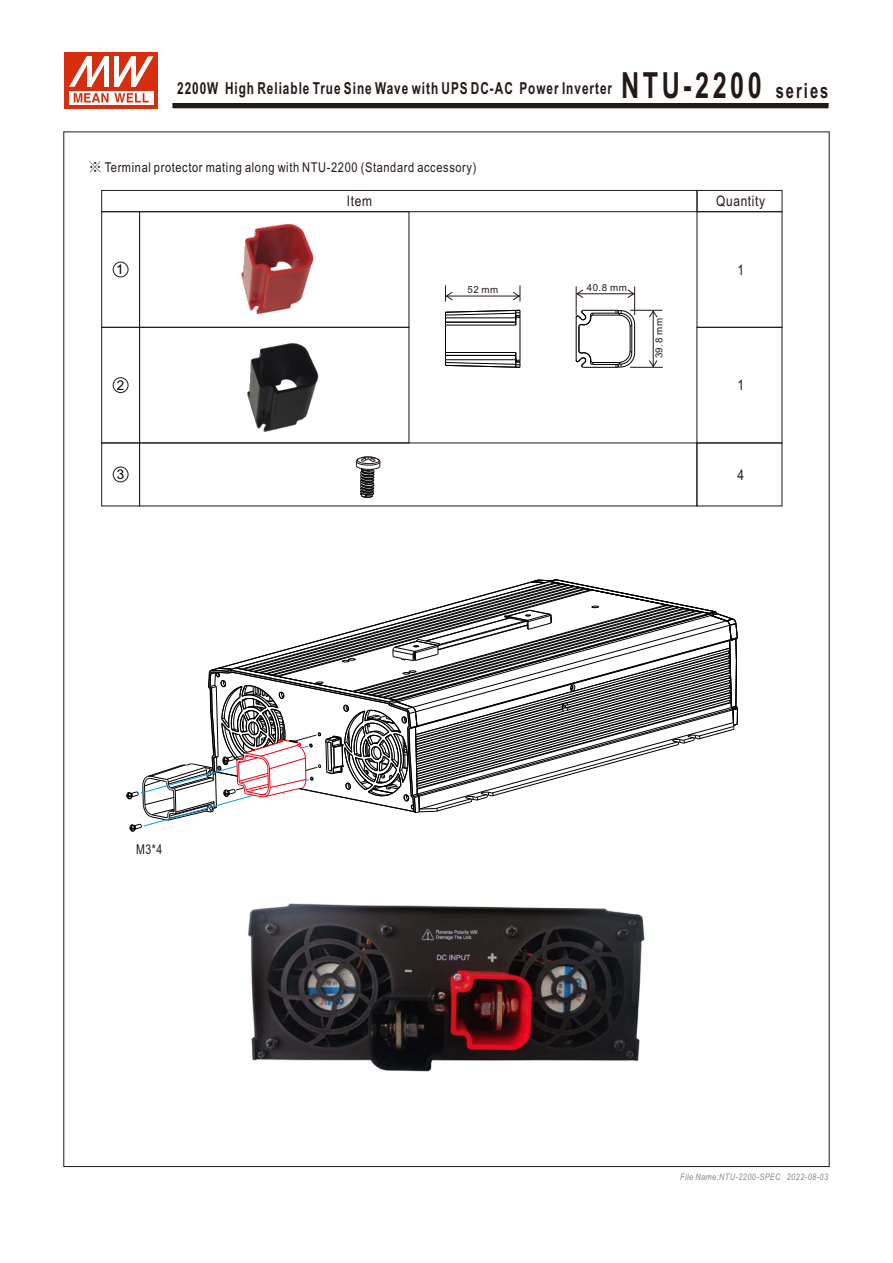
<style>
.page{position:relative;width:893px;height:1263px;background:#fff}
.page>*{position:absolute;margin:0;border:0;box-sizing:border-box;transform-origin:0 0}
.t1{font:700 16.5px "Arial Narrow";letter-spacing:.07em;color:#231916;scale:.87 1}
.t2{font:14.55px "Arial Narrow";letter-spacing:.045em;color:#231916}
.t3{font:13.5px "Arial Narrow";letter-spacing:.045em;color:#231916}
.t4{font:13.5px "Arial Narrow";letter-spacing:.045em;color:#231916;scale:.95 1}
.t5{font:13.5px "Arial";color:#000}
.t6{font:9.75px "Arial";letter-spacing:.055em;color:#231916}
.t7{font:italic 9px "Arial Narrow";letter-spacing:.045em;color:#898989}
.s1{font-size:36px}
.s2{font-size:21px}
.s3{font-family:"Inn Ming";font-weight:500}
</style>
<div class="page">
<div style="left:65px;top:53px;width:93px;height:56px;background:#d62e0f"></div>
<svg style="left:69px;top:91px;width:84px;height:13px"></svg>
<svg style="left:74px;top:93px;width:75px;height:9px"></svg>
<svg style="left:69px;top:56px;width:84px;height:31px"></svg>
<svg style="left:172px;top:103px;width:657px;height:6px;background:#3c3330"></svg>
<div style="left:102px;top:190px;width:595px;height:22px;border:1px solid #231916"></div>
<div style="left:697px;top:190px;width:85px;height:22px;border:1px solid #231916"></div>
<div style="left:697px;top:327px;width:85px;height:116px;border:1px solid #231916"></div>
<svg style="left:445px;top:310px;width:76px;height:58px"></svg>
<svg style="left:501px;top:285px;width:20px;height:17px"></svg>
<hr style="left:445px;top:296px;width:56px;height:1px;background:#231916">
<svg style="left:445px;top:285px;width:8px;height:17px"></svg>
<svg style="left:576px;top:286px;width:59px;height:82px"></svg>
<hr style="left:630px;top:367px;width:33px;height:1px;background:#231916">
<hr style="left:630px;top:310px;width:32px;height:1px;background:#231916">
<svg style="left:649px;top:360px;width:8px;height:7px"></svg>
<hr style="left:653px;top:310px;width:1px;height:50px;background:#231916">
<svg style="left:649px;top:311px;width:8px;height:7px"></svg>
<div style="left:139px;top:327px;width:270px;height:116px;border:1px solid #231916"></div>
<img style="left:247px;top:343px;width:72px;height:89px">
<img style="left:241px;top:224px;width:73px;height:91px">
<svg style="left:126px;top:579px;width:612px;height:253px"></svg>
<svg style="left:356px;top:457px;width:25px;height:41px"></svg>
<div style="left:102px;top:212px;width:38px;height:115px;border:1px solid #231916"></div>
<div style="left:102px;top:327px;width:38px;height:116px;border:1px solid #231916"></div>
<div style="left:102px;top:443px;width:38px;height:63px;border:1px solid #231916"></div>
<div style="left:113px;top:262px;width:15px;height:15px;border:1px solid #231916;border-radius:50%"></div>
<div style="left:113px;top:377px;width:15px;height:16px;border:1px solid #231916;border-radius:50%"></div>
<div style="left:113px;top:467px;width:15px;height:15px;border:1px solid #231916;border-radius:50%"></div>
<img style="left:248px;top:903px;width:397px;height:169px">
<p class="t1" style="left:177px;top:82px;width:750px">2200W High Reliable True Sine Wave with UPS DC-AC Power Inverter <span class="s1">NTU-2200</span> <span class="s2">series</span></p>
<p class="t3" style="left:88px;top:162px;width:390px"><span class="s3">※</span> Terminal protector mating along with NTU-2200 (Standard accessory)</p>
<p class="t2" style="left:347px;top:195px;width:27px">Item</p>
<p class="t2" style="left:716px;top:195px;width:51px">Quantity</p>
<p class="t5" style="left:116px;top:264px;width:9px">1</p>
<p class="t2" style="left:737px;top:264px;width:8px">1</p>
<p class="t6" style="left:467px;top:286px;width:32px">52 mm</p>
<p class="t6" style="left:587px;top:283px;width:42px">40.8 mm</p>
<p class="t6" style="left:655px;top:358px;width:42px;rotate:-90deg">39.8 mm</p>
<p class="t5" style="left:117px;top:380px;width:9px">2</p>
<p class="t2" style="left:737px;top:380px;width:8px">1</p>
<p class="t5" style="left:117px;top:469px;width:9px">3</p>
<p class="t2" style="left:737px;top:469px;width:8px">4</p>
<p class="t4" style="left:136px;top:844px;width:29px">M3*4</p>
<p class="t7" style="left:680px;top:1173px;width:150px">File Name:NTU-2200-SPEC 2022-08-03</p>
</div>
